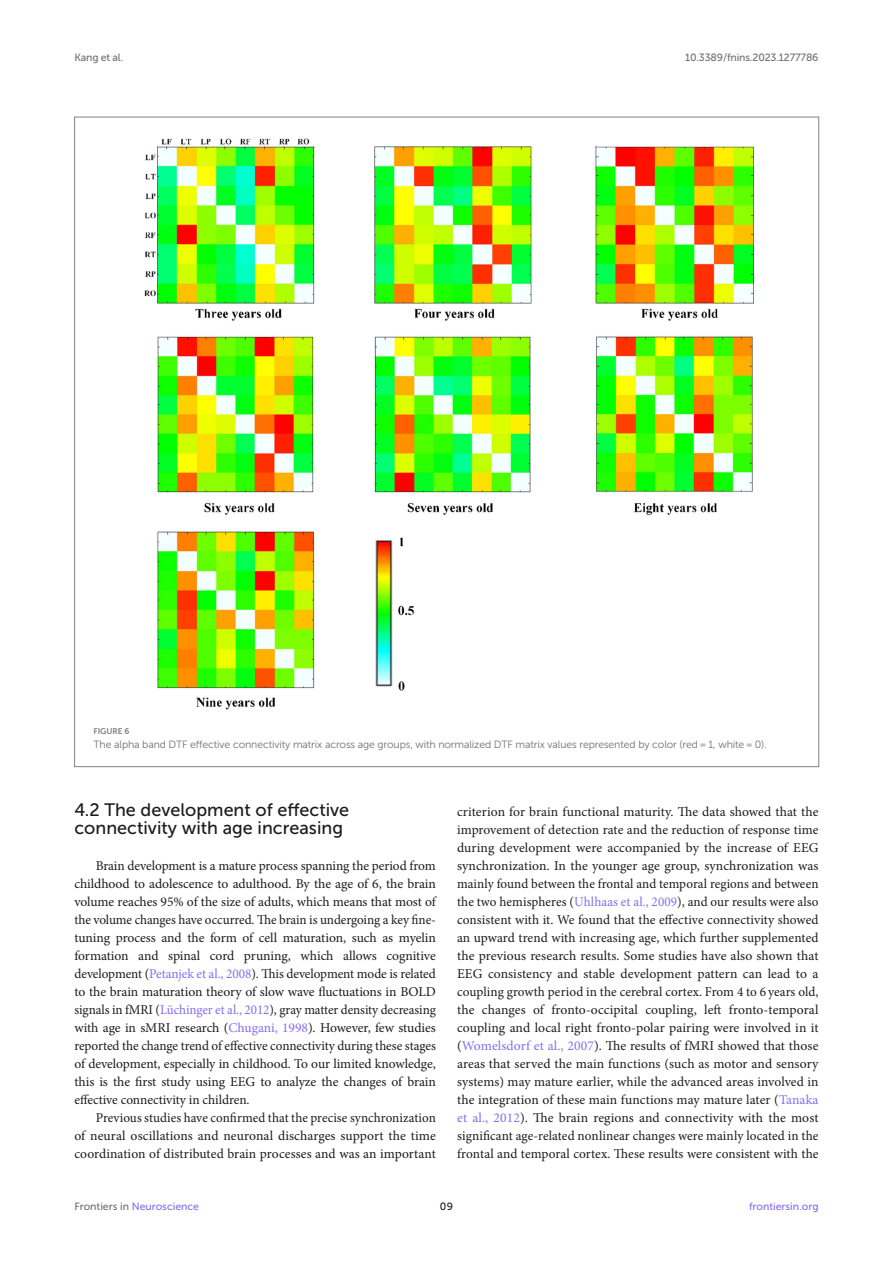
<style>
.page{position:relative;width:893px;height:1263px;background:#fff}
.page>*{position:absolute;margin:0;border:0;box-sizing:border-box;transform-origin:0 0}
.HEAD_2{font:18px/18px "Museo Sans 500";color:#1b1c1b}
.TEXT{font:13.5px/18px "Minion Pro";letter-spacing:.005em;color:#1b1c1b;text-align:justify}
.TEXT_FLUSH{font:13.5px/18px "Minion Pro";letter-spacing:-.005em;color:#1b1c1b;text-align:justify}
.FIG_LEG{font:10.5px "Museo Sans 300";letter-spacing:-.01em;color:#706f70}
.t1{font:10.5px "Museo Sans 500";color:#856df0}
.t2{font:10.5px "Museo Sans 500";letter-spacing:-.015em;color:#706f70}
.t3{font:10.5px "Museo Sans 500";color:#1b1c1b}
.FIG_HD{font:8.25px "Museo Sans 700";letter-spacing:-.01em;color:#7e7f7f}
.s1{color:#856df0}
.s2{color:#706f70}
</style>
<div class="page">
<img style="left:144px;top:138px;width:609px;height:572px">
<p class="t2" style="left:74px;top:51px;width:50px">Kang et al.</p>
<p class="t2" style="left:685px;top:51px;width:135px">10.3389/fnins.2023.1277786</p>
<p class="FIG_HD" style="left:94px;top:727px;width:37px">FIGURE 6</p>
<p class="FIG_LEG" style="left:94px;top:738px;width:675px">The alpha band DTF effective connectivity matrix across age groups, with normalized DTF matrix values represented by color (red = 1, white = 0).</p>
<p class="HEAD_2" style="left:74px;top:801px;width:276px">4.2 The development of effective connectivity with age increasing</p>
<p class="TEXT_FLUSH" style="left:74px;top:857px;width:363px;text-indent:21px">Brain development is a mature process spanning the period from childhood to adolescence to adulthood. By the age of 6, the brain volume reaches 95% of the size of adults, which means that most of the volume changes have occurred. The brain is undergoing a key fine&shy;tuning process and the form of cell maturation, such as myelin formation and spinal cord pruning, which allows cognitive development (<span class="s1">Petanjek et al., 2008</span>). This development mode is related to the brain maturation theory of slow wave fluctuations in BOLD signals in fMRI (<span class="s1">Lüchinger et al., 2012</span>), gray matter density decreasing with age in sMRI research (<span class="s1">Chugani, 1998</span>). However, few studies reported the change trend of effective connectivity during these stages of development, especially in childhood. To our limited knowledge, this is the first study using EEG to analyze the changes of brain effective connectivity in children.</p>
<p class="TEXT" style="left:74px;top:1109px;width:363px;text-indent:21px">Previous studies have confirmed that the precise synchronization of neural oscillations and neuronal discharges support the time coordination of distributed brain processes and was an important</p>
<p class="TEXT" style="left:457px;top:803px;width:363px">criterion for brain functional maturity. The data showed that the improvement of detection rate and the reduction of response time during development were accompanied by the increase of EEG synchronization. In the younger age group, synchronization was mainly found between the frontal and temporal regions and between the two hemispheres (<span class="s1">Uhlhaas et al., 2009</span>), and our results were also consistent with it. We found that the effective connectivity showed an upward trend with increasing age, which further supplemented the previous research results. Some studies have also shown that EEG consistency and stable development pattern can lead to a coupling growth period in the cerebral cortex. From 4 to 6 years old, the changes of fronto-occipital coupling, left fronto-temporal coupling and local right fronto-polar pairing were involved in it (<span class="s1">Womelsdorf et al., 2007</span>). The results of fMRI showed that those areas that served the main functions (such as motor and sensory systems) may mature earlier, while the advanced areas involved in the integration of these main functions may mature later (<span class="s1">Tanaka et al., 2012</span>). The brain regions and connectivity with the most significant age-related nonlinear changes were mainly located in the frontal and temporal cortex. These results were consistent with the</p>
<p class="t1" style="left:74px;top:1200px;width:126px"><span class="s2">Frontiers in</span> Neuroscience</p>
<p class="t3" style="left:440px;top:1200px;width:15px">09</p>
<p class="t1" style="left:749px;top:1200px;width:71px">frontiersin.org</p>
</div>
